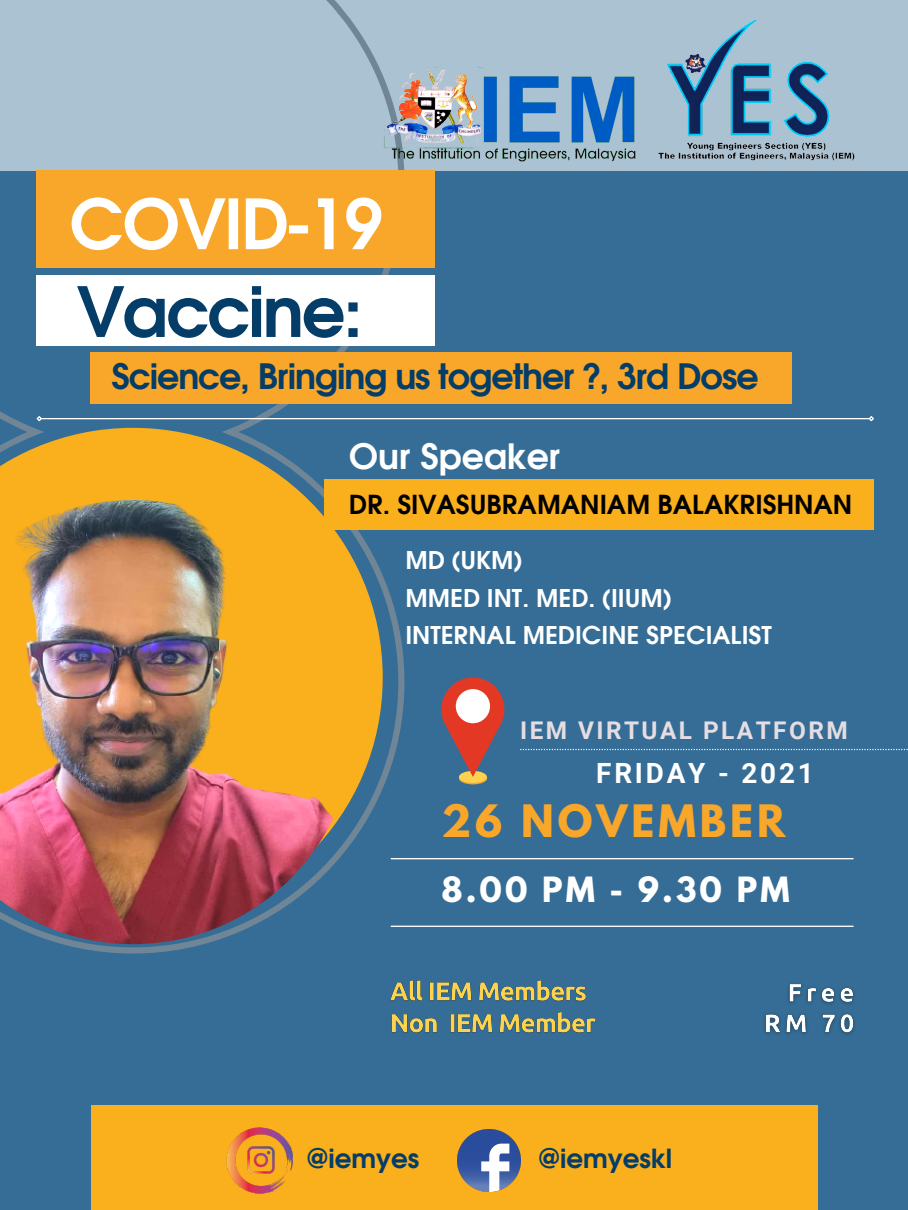
<style>
.page{position:relative;width:908px;height:1210px;background:#fff}
.page>*{position:absolute;margin:0;border:0;box-sizing:border-box;transform-origin:0 0}
.t1{font:700 68.77px "Evolventa";letter-spacing:-.03em;color:#033d68}
.t2{font:700 68.77px "Evolventa";letter-spacing:-.03em;color:#fff}
.t3{font:700 39.58px "League Spartan";letter-spacing:.1em;color:#f9a72b}
.t4{font:700 35px "Evolventa";letter-spacing:-.03em;color:#033d68}
.t5{font:700 34.93px "Evolventa";color:#fff}
.t6{font:700 30.83px "League Spartan";letter-spacing:.1em;color:#fff}
.t7{font:700 27.86px "Roboto";letter-spacing:.1em;color:#fff}
.t8{font:700 26.35px "Evolventa";color:#033d68}
.t9{font:700 26.18px "Evolventa";color:#000}
.t10{font:700 24.5px "Evolventa";color:#fff}
.t11{font:700 24.36px "Roboto";letter-spacing:.1em;color:#e6dde2}
</style>
<div class="page">
<div style="left:0;top:0;width:907px;height:1210px;background:#356d96"></div>
<div style="left:1px;top:0;width:906px;height:171px;background:#abc2d3"></div>
<svg style="left:0;top:0;width:404px;height:953px"></svg>
<div style="left:91px;top:1105px;width:726px;height:105px;background:#faaf1d"></div>
<div style="left:37px;top:275px;width:397px;height:70px;background:#fff"></div>
<div style="left:37px;top:170px;width:397px;height:98px;background:#f9a72b"></div>
<div style="left:91px;top:352px;width:700px;height:52px;background:#f9a72b"></div>
<svg style="left:0;top:428px;width:382px;height:499px;fill:#faaf1d"></svg>
<img style="left:0;top:500px;width:355px;height:444px">
<div style="left:324px;top:479px;width:549px;height:51px;background:#faaf1d"></div>
<img style="left:378px;top:60px;width:258px;height:111px">
<img style="left:658px;top:20px;width:197px;height:141px">
<hr style="left:41px;top:418px;width:828px;height:1px;background:#fff">
<svg style="left:35px;top:415px;width:8px;height:7px"></svg>
<svg style="left:867px;top:416px;width:7px;height:6px"></svg>
<hr style="left:391px;top:925px;width:461px;height:2px;background:#fff">
<hr style="left:391px;top:858px;width:461px;height:1px;background:#fff">
<svg style="left:459px;top:772px;width:28px;height:12px"></svg>
<div style="left:459px;top:771px;width:27px;height:12px;background:#fcd24f;border-radius:50%"></div>
<svg style="left:441px;top:677px;width:63px;height:100px"></svg>
<div style="left:455px;top:689px;width:35px;height:34px;background:#fff;border-radius:50%"></div>
<img style="left:226px;top:1127px;width:68px;height:67px">
<img style="left:457px;top:1129px;width:63px;height:62px">
<img style="left:390px;top:980px;width:206px;height:53px">
<img style="left:764px;top:984px;width:91px;height:51px">
<svg style="left:520px;top:749px;width:387px;height:1px"></svg>
<p class="t2" style="left:69px;top:194px;width:315px">COVID-19</p>
<p class="t1" style="left:77px;top:282px;width:287px">Vaccine:</p>
<p class="t4" style="left:112px;top:361px;width:648px">Science, Bringing us together ?, 3rd Dose</p>
<p class="t5" style="left:348px;top:441px;width:213px">Our Speaker</p>
<p class="t9" style="left:348px;top:493px;width:505px">DR. SIVASUBRAMANIAM BALAKRISHNAN</p>
<p class="t10" style="left:405px;top:549px;width:118px">MD (UKM)</p>
<p class="t10" style="left:405px;top:587px;width:267px">MMED INT. MED. (IIUM)</p>
<p class="t10" style="left:405px;top:625px;width:368px">INTERNAL MEDICINE SPECIALIST</p>
<p class="t11" style="left:520px;top:716px;width:329px">IEM VIRTUAL PLATFORM</p>
<p class="t7" style="left:596px;top:756px;width:219px">FRIDAY - 2021</p>
<p class="t3" style="left:441px;top:801px;width:345px">26 NOVEMBER</p>
<p class="t6" style="left:441px;top:874px;width:349px">8.00 PM - 9.30 PM</p>
<p class="t8" style="left:307px;top:1147px;width:114px">@iemyes</p>
<p class="t8" style="left:538px;top:1147px;width:135px">@iemyeskl</p>
</div>
